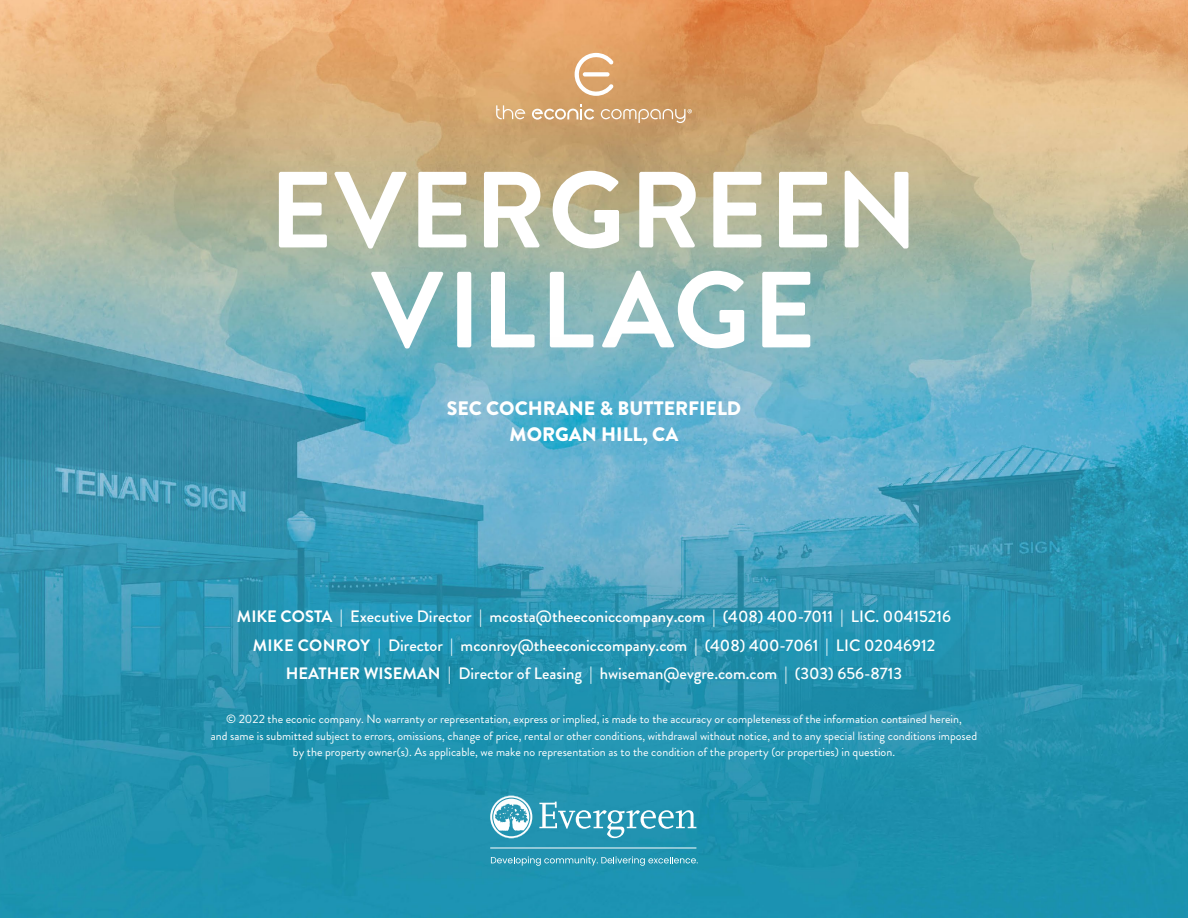
<style>
.page{position:relative;width:1188px;height:918px;background:#fff}
.page>*{position:absolute;margin:0;border:0;box-sizing:border-box;transform-origin:0 0}
.t1{font:700 108px/99.9px "Brandon Grotesque";letter-spacing:.02em;color:#fff;text-align:center}
.t2{font:900 19.5px/25.5px "Brandon Grotesque";color:#fff;text-align:center}
.t3{font:500 16.5px "Brandon Grotesque";color:#fff}
.t4{font:12px/16.5px "Brandon Grotesque";color:#fff;text-align:center}
.s1{font-weight:700}
.s2{font-weight:400}
</style>
<div class="page">
<img style="left:0;top:0;width:1188px;height:918px">
<div style="left:387px;top:331px;width:423px;height:189px;background:#0894b3;opacity:.6"></div>
<div style="left:195px;top:563px;width:808px;height:174px;background:#0894b3;opacity:.9"></div>
<svg style="left:575px;top:53px;width:39px;height:43px"></svg>
<svg style="left:496px;top:105px;width:29px;height:14px"></svg>
<svg style="left:532px;top:104px;width:58px;height:16px"></svg>
<div style="left:590px;top:62px;width:116px;height:115px;background:#f26926;opacity:.6"></div>
<svg style="left:601px;top:108px;width:91px;height:15px"></svg>
<svg style="left:491px;top:856px;width:207px;height:10px;background:#49a7be"></svg>
<svg style="left:539px;top:814px;width:157px;height:24px;background:#4fa9c0"></svg>
<svg style="left:490px;top:814px;width:43px;height:24px"></svg>
<hr style="left:490px;top:848px;width:206px;height:1px;background:#fff">
<div style="left:170px;top:668px;width:858px;height:146px;background:#0894b3;opacity:.9"></div>
<p class="t1" style="left:269px;top:162px;width:651px">EVERGREEN<br>VILLAGE</p>
<p class="t2" style="left:447px;top:396px;width:296px">SEC COCHRANE &amp; BUTTERFIELD<br>MORGAN HILL, CA</p>
<p class="t3" style="left:237px;top:605px;width:716px"><span class="s1">MIKE COSTA</span> | Executive Director | mcosta@theeconiccompany.com | (408) 400-7011 | LIC. 00415216</p>
<p class="t3" style="left:253px;top:633px;width:684px"><span class="s1">MIKE CONROY</span> | Director | mconroy@theeconiccompany.com | (408) 400-7061 | LIC 02046912</p>
<p class="t3" style="left:286px;top:662px;width:618px"><span class="s1">HEATHER WISEMAN</span> <span class="s2">|</span> Director of Leasing | hwiseman@evgre.com.com | (303) 656-8713</p>
<p class="t4" style="left:211px;top:711px;width:768px">© 2022 the econic company. No warranty or representation, express or implied, is made to the accuracy or completeness of the information contained herein,<br>and same is submitted subject to errors, omissions, change of price, rental or other conditions, withdrawal without notice, and to any special listing conditions imposed by the property owner(s). As applicable, we make no representation as to the condition of the property (or properties) in question.</p>
</div>
